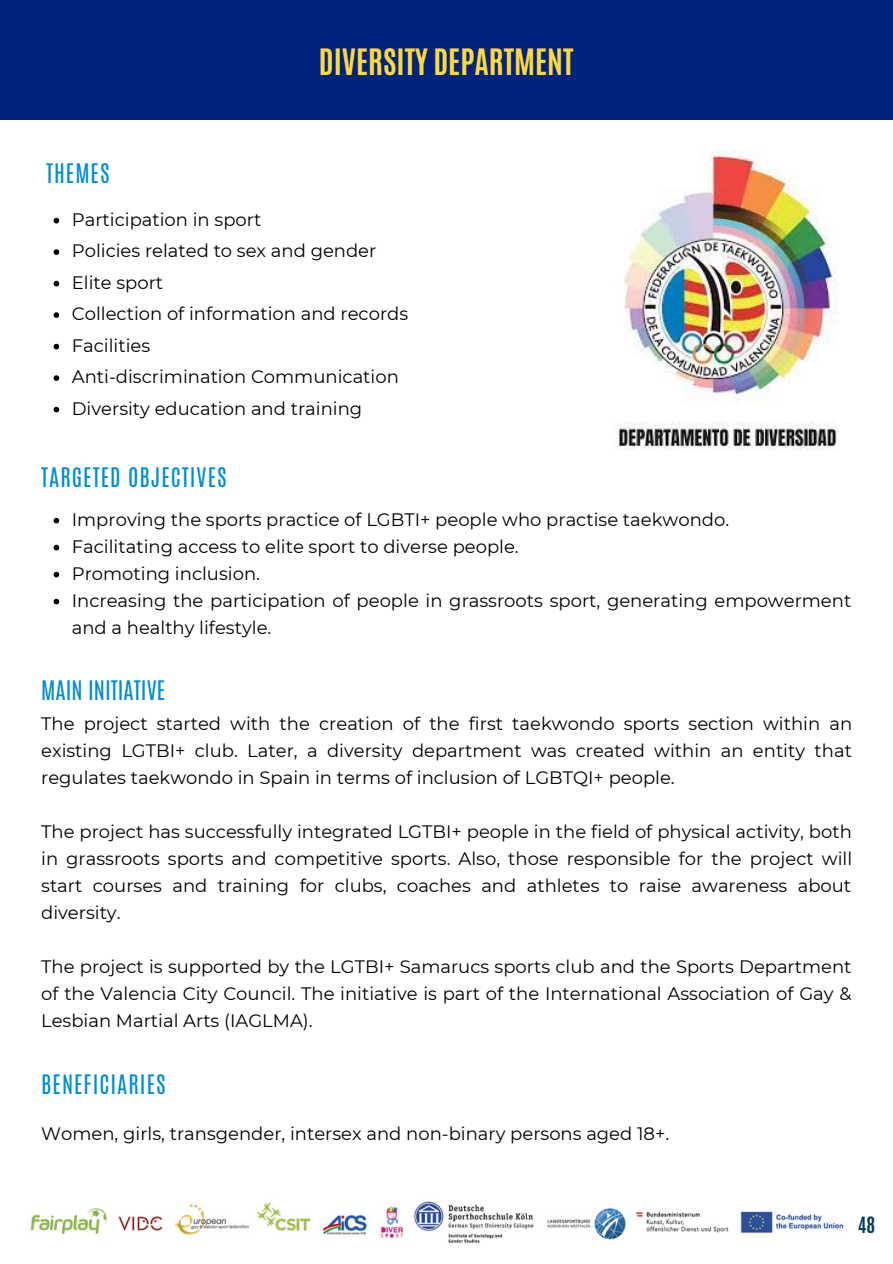
<style>
.page{position:relative;width:893px;height:1264px;background:#fff}
.page>*{position:absolute;margin:0;border:0;box-sizing:border-box;transform-origin:0 0}
.t1{font:700 30.3px "Antonio";color:#ffd93b}
.t2{font:22.5px "Antonio";letter-spacing:.045em;color:#008ed4}
.t3{font:22.5px "Antonio";color:#008ed4}
.t4{font:22.35px "Antonio";letter-spacing:.045em;color:#008ed4}
.t5{font:700 18.75px "Antonio";color:#003d62}
.t6{font:18px/27px "Montserrat";color:#000;text-align:justify}
</style>
<div class="page">
<div style="left:0;top:0;width:892px;height:119px;background:#00247d"></div>
<img style="left:615px;top:150px;width:223px;height:301px">
<svg style="left:54px;top:218px;width:5px;height:5px"></svg>
<svg style="left:54px;top:249px;width:5px;height:6px"></svg>
<svg style="left:54px;top:281px;width:5px;height:5px"></svg>
<svg style="left:54px;top:312px;width:5px;height:6px"></svg>
<svg style="left:54px;top:344px;width:5px;height:5px"></svg>
<svg style="left:54px;top:375px;width:5px;height:6px"></svg>
<svg style="left:54px;top:407px;width:5px;height:5px"></svg>
<svg style="left:54px;top:518px;width:5px;height:5px"></svg>
<svg style="left:54px;top:545px;width:5px;height:5px"></svg>
<svg style="left:54px;top:572px;width:5px;height:5px"></svg>
<svg style="left:54px;top:599px;width:5px;height:5px"></svg>
<img style="left:30px;top:1201px;width:814px;height:43px">
<p class="t2" style="left:46px;top:157px;width:65px">THEMES</p>
<p class="t1" style="left:319px;top:40px;width:256px">DIVERSITY DEPARTMENT</p>
<p class="t6" style="left:72px;top:206px;width:191px">Participation in sport</p>
<p class="t6" style="left:72px;top:237px;width:306px">Policies related to sex and gender</p>
<p class="t6" style="left:72px;top:269px;width:93px">Elite sport</p>
<p class="t6" style="left:72px;top:300px;width:338px">Collection of information and records</p>
<p class="t6" style="left:72px;top:332px;width:80px">Facilities</p>
<p class="t6" style="left:72px;top:363px;width:328px">Anti-discrimination Communication</p>
<p class="t6" style="left:72px;top:394px;width:292px">Diversity education and training</p>
<p class="t2" style="left:41px;top:461px;width:187px">TARGETED OBJECTIVES</p>
<p class="t6" style="left:72px;top:505px;width:658px">Improving the sports practice of LGBTI+ people who practise taekwondo.</p>
<p class="t6" style="left:72px;top:532px;width:448px">Facilitating access to elite sport to diverse people.</p>
<p class="t6" style="left:72px;top:559px;width:190px">Promoting inclusion.</p>
<p class="t6" style="left:72px;top:586px;width:781px">Increasing the participation of people in grassroots sport, generating empowerment and a healthy lifestyle.</p>
<p class="t3" style="left:41px;top:674px;width:125px">MAIN INITIATIVE</p>
<p class="t6" style="left:41px;top:710px;width:812px">The project started with the creation of the first taekwondo sports section within an existing LGTBI+ club. Later, a diversity department was created within an entity that regulates taekwondo in Spain in terms of inclusion of LGBTQI+ people.</p>
<p class="t6" style="left:41px;top:817px;width:812px">The project has successfully integrated LGTBI+ people in the field of physical activity, both in grassroots sports and competitive sports. Also, those responsible for the project will start courses and training for clubs, coaches and athletes to raise awareness about diversity.</p>
<p class="t6" style="left:41px;top:952px;width:811px">The project is supported by the LGTBI+ Samarucs sports club and the Sports Department of the Valencia City Council. The initiative is part of the International Association of Gay &amp; Lesbian Martial Arts (IAGLMA).</p>
<p class="t4" style="left:41px;top:1068px;width:126px">BENEFICIARIES</p>
<p class="t6" style="left:41px;top:1120px;width:629px">Women, girls, transgender, intersex and non-binary persons aged 18+.</p>
<p class="t5" style="left:857px;top:1211px;width:19px">48</p>
</div>
